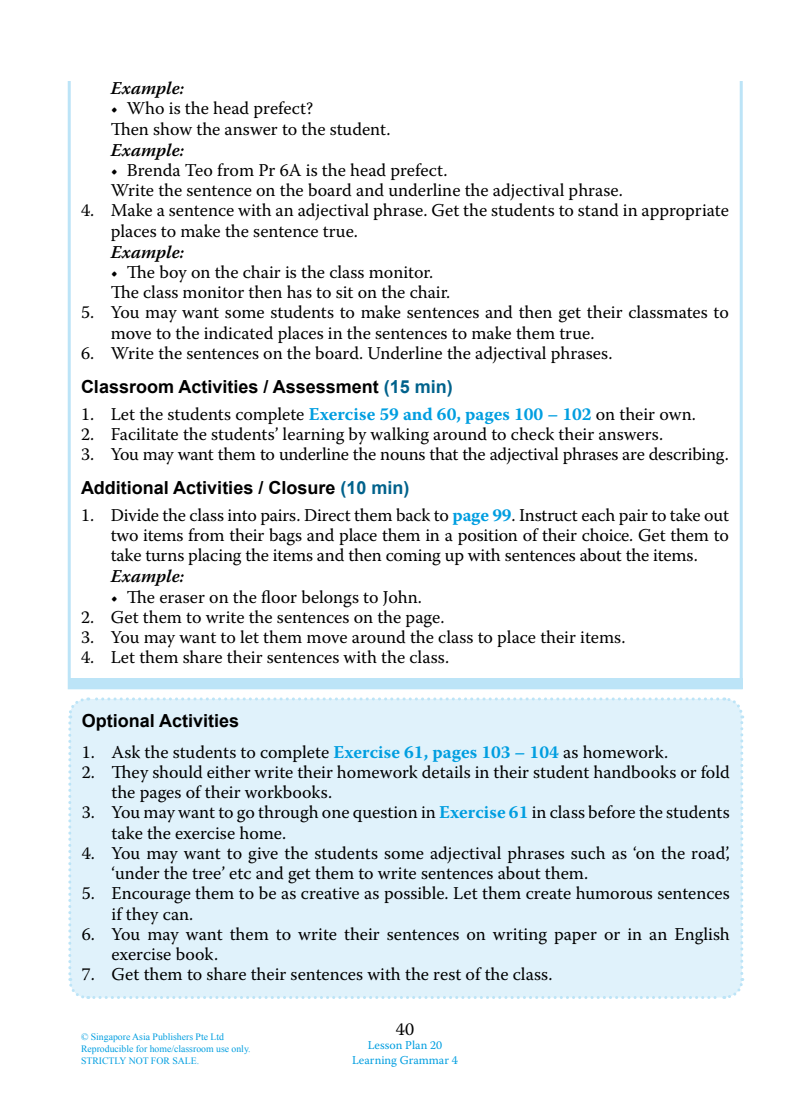
<style>
.page{position:relative;width:810px;height:1107px;background:#fff}
.page>*{position:absolute;margin:0;border:0;box-sizing:border-box;transform-origin:0 0}
.t1{font:18px/20.2px "Warnock Pro";color:#000}
.t2{font:700 18px "Arial";color:#000}
.t3{font:italic 600 18px "Warnock Pro";color:#000}
.t4{font:12px/14.4px "Warnock Pro";color:#009ee0;text-align:center}
.t5{font:9.75px/11.7px "Times New Roman";color:#009ee0}
.s1{color:#00628c}
.s2{font-weight:700;color:#009ee0}
</style>
<div class="page">
<svg style="left:67px;top:81px;width:676px;height:609px"></svg>
<div style="left:68px;top:679px;width:675px;height:10px;background:#bce4f7"></div>
<div style="left:68px;top:697px;width:677px;height:302px;background:#e0f2fb"></div>
<svg style="left:338px;top:477px;width:74px;height:25px"></svg>
<p class="t3" style="left:111px;top:77px;width:75px">Example:</p>
<p class="t1" style="left:111px;top:98px;width:281px">• Who is the head prefect?<br>Then show the answer to the student.</p>
<p class="t3" style="left:111px;top:139px;width:75px">Example:</p>
<p class="t1" style="left:111px;top:160px;width:514px">• Brenda Teo from Pr 6A is the head prefect.<br>Write the sentence on the board and underline the adjectival phrase.</p>
<p class="t1" style="left:111px;top:200px;width:620px;text-indent:-30px">4. Make a sentence with an adjectival phrase. Get the students to stand in appropriate places to make the sentence true.</p>
<p class="t3" style="left:111px;top:241px;width:75px">Example:</p>
<p class="t1" style="left:111px;top:262px;width:341px">• The boy on the chair is the class monitor.<br>The class monitor then has to sit on the chair.</p>
<p class="t1" style="left:111px;top:302px;width:620px;text-indent:-30px">5. You may want some students to make sentences and then get their classmates to move to the indicated places in the sentences to make them true.</p>
<p class="t1" style="left:81px;top:343px;width:533px">6. Write the sentences on the board. Underline the adjectival phrases.</p>
<p class="t2" style="left:81px;top:375px;width:373px">Classroom Activities / Assessment <span class="s1">(15 min)</span></p>
<p class="t1" style="left:81px;top:403px;width:616px">1. Let the students complete <span class="s2">Exercise 59 and 60, pages 100 – 102</span> on their own.</p>
<p class="t1" style="left:81px;top:424px;width:584px">2. Facilitate the students’ learning by walking around to check their answers.</p>
<p class="t1" style="left:81px;top:444px;width:649px">3. You may want them to underline the nouns that the adjectival phrases are describing.</p>
<p class="t2" style="left:81px;top:476px;width:330px">Additional Activities / Closure <span class="s1">(10 min)</span></p>
<p class="t1" style="left:111px;top:505px;width:620px;text-align:justify;text-indent:-30px">1 . Divide the class into pairs. Direct them back to <span class="s2">page 99</span>. Instruct each pair to take out two items from their bags and place them in a position of their choice. Get them to take turns placing the items and then coming up with sentences about the items.</p>
<p class="t3" style="left:111px;top:566px;width:75px">Example:</p>
<p class="t1" style="left:111px;top:586px;width:313px">• The eraser on the floor belongs to John.</p>
<p class="t1" style="left:81px;top:607px;width:365px">2. Get them to write the sentences on the page.</p>
<p class="t1" style="left:81px;top:627px;width:546px">3. You may want to let them move around the class to place their items.</p>
<p class="t1" style="left:81px;top:647px;width:370px">4. Let them share their sentences with the class.</p>
<p class="t2" style="left:82px;top:708px;width:159px">Optional Activities</p>
<p class="t1" style="left:82px;top:741px;width:588px">1. Ask the students to complete <span class="s2">Exercise 61, pages 103 – 104</span> as homework.</p>
<p class="t1" style="left:112px;top:761px;width:620px;text-indent:-30px">2. They should either write their homework details in their student handbooks or fold the pages of their workbooks.</p>
<p class="t1" style="left:112px;top:802px;width:620px;text-indent:-30px">3. You may want to go through one question in <span class="s2">Exercise 61</span> in class before the students take the exercise home.</p>
<p class="t1" style="left:112px;top:842px;width:620px;text-indent:-30px">4. You may want to give the students some adjectival phrases such as ‘on the road’, ‘under the tree’ etc and get them to write sentences about them.</p>
<p class="t1" style="left:112px;top:883px;width:620px;text-indent:-30px">5. Encourage them to be as creative as possible. Let them create humorous sentences if they can.</p>
<p class="t1" style="left:112px;top:923px;width:620px;text-indent:-30px">6. You may want them to write their sentences on writing paper or in an English exercise book.</p>
<p class="t1" style="left:82px;top:964px;width:472px">7. Get them to share their sentences with the rest of the class.</p>
<p class="t5" style="left:81px;top:1031px;width:171px">© Singapore Asia Publishers Pte Ltd<br>Reproducible for home/classroom use only.<br>STRICTLY NOT FOR SALE.</p>
<p class="t1" style="left:396px;top:1018px;width:20px">40</p>
<p class="t4" style="left:352px;top:1038px;width:107px">Lesson Plan 20<br>Learning Grammar 4</p>
</div>
